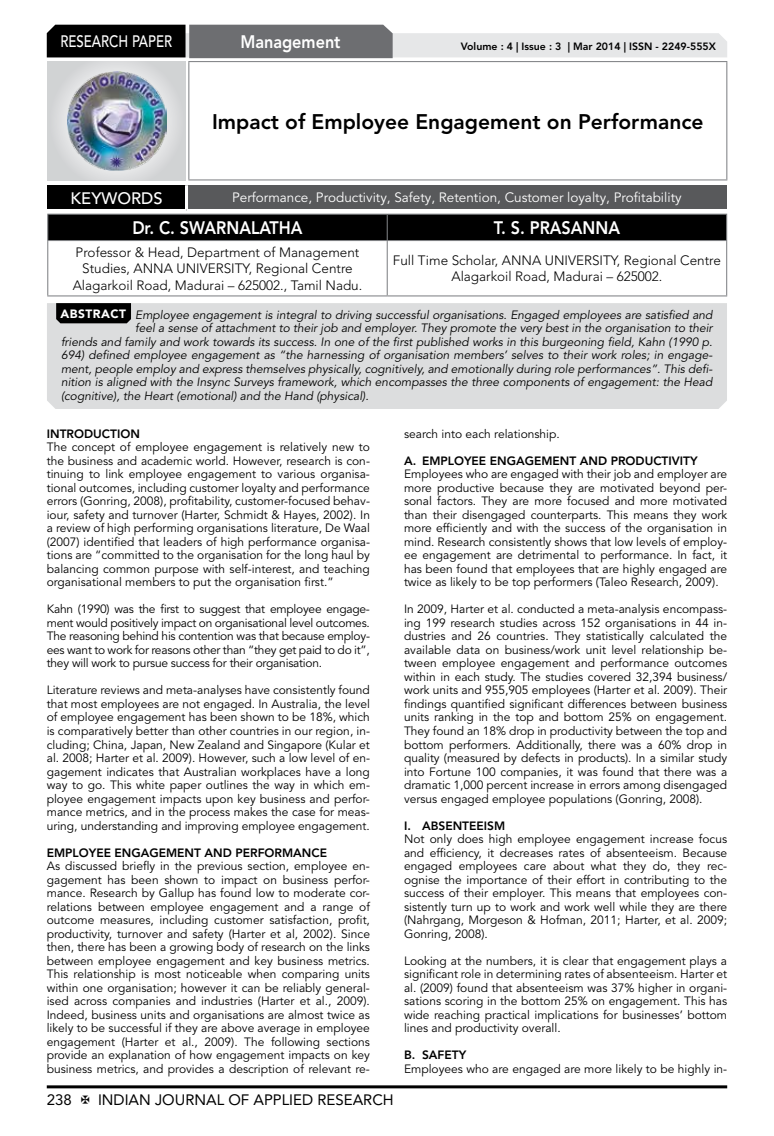
<style>
.page{position:relative;width:774px;height:1136px;background:#fff}
.page>*{position:absolute;margin:0;border:0;box-sizing:border-box;transform-origin:0 0}
.t1{font:800 21px "Avenir LT Std";color:#000}
.t2{font:800 18px "Avenir LT Std";color:#fff;scale:.9 1}
.t3{font:500 16.5px "Avenir LT Std";color:#fff;scale:.8 1}
.t4{font:500 16.5px "Avenir LT Std";color:#fff}
.t5{font:15px "Avenir LT Std";color:#000}
.t6{font:300 13.5px/16.2px "Avenir LT Std";color:#000;text-align:center}
.t7{font:13.5px "Avenir LT Std";color:#fff}
.t8{font:12px/13.5px "Avenir LT Std";color:#000;text-align:justify}
.t9{font:italic 12px "Avenir LT Std";color:#000}
.t10{font:800 12px "Avenir LT Std";color:#000}
.t11{font:800 10.5px "Avenir LT Std";color:#000}
.s1{font-weight:900;font-style:normal;color:#fff}
</style>
<div class="page">
<hr style="left:47px;top:1085px;width:680px;height:3px;background:#000">
<div style="left:48px;top:62px;width:137px;height:118px;background:linear-gradient(to right,#d9dadb,#d9dadb)"></div>
<img style="left:68px;top:71px;width:99px;height:100px">
<svg style="left:47px;top:25px;width:680px;height:33px;background:#979899"></svg>
<hr style="left:188px;top:61px;width:539px;height:1px;background:#808285">
<hr style="left:188px;top:62px;width:1px;height:117px;background:#808285">
<hr style="left:726px;top:62px;width:1px;height:117px;background:#808285">
<hr style="left:188px;top:179px;width:539px;height:1px;background:#808285">
<div style="left:47px;top:214px;width:680px;height:26px;background:#000"></div>
<hr style="left:47px;top:240px;width:340px;height:1px;background:#808285">
<hr style="left:47px;top:241px;width:1px;height:54px;background:#808285">
<hr style="left:387px;top:240px;width:340px;height:1px;background:#808285">
<hr style="left:387px;top:241px;width:1px;height:54px;background:#808285">
<hr style="left:726px;top:241px;width:1px;height:54px;background:#808285">
<hr style="left:47px;top:295px;width:340px;height:1px;background:#808285">
<hr style="left:387px;top:295px;width:340px;height:1px;background:#808285">
<div style="left:47px;top:185px;width:139px;height:25px;background:#000"></div>
<div style="left:186px;top:185px;width:541px;height:25px;background:#58595b"></div>
<hr style="left:185px;top:185px;width:3px;height:24px;background:#fff">
<hr style="left:47px;top:209px;width:139px;height:3px;background:#fff">
<hr style="left:186px;top:209px;width:541px;height:3px;background:#fff">
<div style="left:47px;top:303px;width:680px;height:106px;background:#dcddde"></div>
<svg style="left:56px;top:303px;width:75px;height:20px"></svg>
<h3 class="t3" style="left:60px;top:32px;width:139px">RESEARCH PAPER</h3>
<h2 class="t2" style="left:240px;top:31px;width:113px">Management</h2>
<p class="t11" style="left:461px;top:41px;width:257px">Volume : 4 | Issue : 3 | Mar 2014 | ISSN - 2249-555X</p>
<h1 class="t1" style="left:212px;top:109px;width:493px">Impact of Employee Engagement on Performance</h1>
<h3 class="t4" style="left:71px;top:189px;width:94px">KEYWORDS</h3>
<p class="t7" style="left:232px;top:189px;width:451px">Performance, Productivity, Safety, Retention, Customer loyalty, Profitability</p>
<h2 class="t2" style="left:132px;top:217px;width:191px">Dr. C. SWARNALATHA</h2>
<h2 class="t2" style="left:494px;top:217px;width:142px">T. S. PRASANNA</h2>
<p class="t6" style="left:73px;top:244px;width:291px">Professor &amp; Head, Department of Management<br>Studies, ANNA UNIVERSITY, Regional Centre<br>Alagarkoil Road, Madurai – 625002., Tamil Nadu.</p>
<p class="t6" style="left:393px;top:252px;width:330px">Full Time Scholar, ANNA UNIVERSITY, Regional Centre<br>Alagarkoil Road, Madurai – 625002.</p>
<p class="t9" style="left:60px;top:307px;width:654px"><span class="s1">ABSTRACT</span> Employee engagement is integral to driving successful organisations. Engaged employees are satisfied and</p>
<p class="t9" style="left:135px;top:321px;width:579px">feel a sense of attachment to their job and employer. They promote the very best in the organisation to their</p>
<p class="t9" style="left:61px;top:334px;width:653px">friends and family and work towards its success. In one of the first published works in this burgeoning field, Kahn (1990 p.</p>
<p class="t9" style="left:61px;top:348px;width:653px">694) defined employee engagement as “the harnessing of organisation members’ selves to their work roles; in engage-</p>
<p class="t9" style="left:61px;top:361px;width:653px">ment, people employ and express themselves physically, cognitively, and emotionally during role performances”. This defi-</p>
<p class="t9" style="left:61px;top:375px;width:653px">nition is aligned with the Insync Surveys framework, which encompasses the three components of engagement: the Head</p>
<p class="t9" style="left:61px;top:388px;width:309px">(cognitive), the Heart (emotional) and the Hand (physical).</p>
<p class="t10" style="left:47px;top:426px;width:95px">INTRODUCTION</p>
<p class="t8" style="left:47px;top:440px;width:325px">The concept of employee engagement is relatively new to the business and academic world. However, research is con&shy;tinuing to link employee engagement to various organisa&shy;tional outcomes, including customer loyalty and performance errors (Gonring, 2008), profitability, customer-focused behav&shy;iour, safety and turnover (Harter, Schmidt &amp; Hayes, 2002). In a review of high performing organisations literature, De Waal (2007) identified that leaders of high performance organisa&shy;tions are “committed to the organisation for the long haul by balancing common purpose with self-interest, and teaching organisational members to put the organisation first.”</p>
<p class="t8" style="left:47px;top:602px;width:325px">Kahn (1990) was the first to suggest that employee engage&shy;ment would positively impact on organisational level outcomes.<br>The reasoning behind his contention was that because employ&shy;ees want to work for reasons other than “they get paid to do it”, they will work to pursue success for their organisation.</p>
<p class="t8" style="left:47px;top:683px;width:325px">Literature reviews and meta-analyses have consistently found that most employees are not engaged. In Australia, the level of employee engagement has been shown to be 18%, which is comparatively better than other countries in our region, in&shy;cluding; China, Japan, New Zealand and Singapore (Kular et al. 2008; Harter et al. 2009). However, such a low level of en&shy;gagement indicates that Australian workplaces have a long way to go. This white paper outlines the way in which em&shy;ployee engagement impacts upon key business and perfor&shy;mance metrics, and in the process makes the case for meas&shy;uring, understanding and improving employee engagement.</p>
<p class="t10" style="left:47px;top:845px;width:282px">EMPLOYEE ENGAGEMENT AND PERFORMANCE</p>
<p class="t8" style="left:47px;top:859px;width:325px">As discussed briefly in the previous section, employee en&shy;gagement has been shown to impact on business perfor&shy;mance. Research by Gallup has found low to moderate cor&shy;relations between employee engagement and a range of outcome measures, including customer satisfaction, profit, productivity, turnover and safety (Harter et al, 2002). Since then, there has been a growing body of research on the links between employee engagement and key business metrics.<br>This relationship is most noticeable when comparing units within one organisation; however it can be reliably general&shy;ised across companies and industries (Harter et al., 2009).<br>Indeed, business units and organisations are almost twice as likely to be successful if they are above average in employee engagement (Harter et al., 2009). The following sections provide an explanation of how engagement impacts on key business metrics, and provides a description of relevant re-</p>
<p class="t8" style="left:404px;top:427px;width:157px">search into each relationship.</p>
<p class="t10" style="left:404px;top:453px;width:295px">A. EMPLOYEE ENGAGEMENT AND PRODUCTIVITY</p>
<p class="t8" style="left:404px;top:467px;width:325px">Employees who are engaged with their job and employer are more productive because they are motivated beyond per&shy;sonal factors. They are more focused and more motivated than their disengaged counterparts. This means they work more efficiently and with the success of the organisation in mind. Research consistently shows that low levels of employ&shy;ee engagement are detrimental to performance. In fact, it has been found that employees that are highly engaged are twice as likely to be top performers (Taleo Research, 2009).</p>
<p class="t8" style="left:404px;top:602px;width:325px">In 2009, Harter et al. conducted a meta-analysis encompass&shy;ing 199 research studies across 152 organisations in 44 in&shy;dustries and 26 countries. They statistically calculated the available data on business/work unit level relationship be&shy;tween employee engagement and performance outcomes within in each study. The studies covered 32,394 business/ work units and 955,905 employees (Harter et al. 2009). Their findings quantified significant differences between business units ranking in the top and bottom 25% on engagement.<br>They found an 18% drop in productivity between the top and bottom performers. Additionally, there was a 60% drop in quality (measured by defects in products). In a similar study into Fortune 100 companies, it was found that there was a dramatic 1,000 percent increase in errors among disengaged versus engaged employee populations (Gonring, 2008).</p>
<p class="t10" style="left:404px;top:818px;width:103px">I. ABSENTEEISM</p>
<p class="t8" style="left:404px;top:832px;width:325px">Not only does high employee engagement increase focus and efficiency, it decreases rates of absenteeism. Because engaged employees care about what they do, they rec&shy;ognise the importance of their effort in contributing to the success of their employer. This means that employees con&shy;sistently turn up to work and work well while they are there (Nahrgang, Morgeson &amp; Hofman, 2011; Harter, et al. 2009; Gonring, 2008).</p>
<p class="t8" style="left:404px;top:953px;width:325px">Looking at the numbers, it is clear that engagement plays a significant role in determining rates of absenteeism. Harter et al. (2009) found that absenteeism was 37% higher in organi&shy;sations scoring in the bottom 25% on engagement. This has wide reaching practical implications for businesses’ bottom lines and productivity overall.</p>
<p class="t10" style="left:404px;top:1047px;width:64px">B. SAFETY</p>
<p class="t8" style="left:404px;top:1061px;width:325px">Employees who are engaged are more likely to be highly in-</p>
<p class="t5" style="left:47px;top:1090px;width:27px">238</p>
<p class="t5" style="left:98px;top:1090px;width:297px">INDIAN JOURNAL OF APPLIED RESEARCH</p>
</div>
